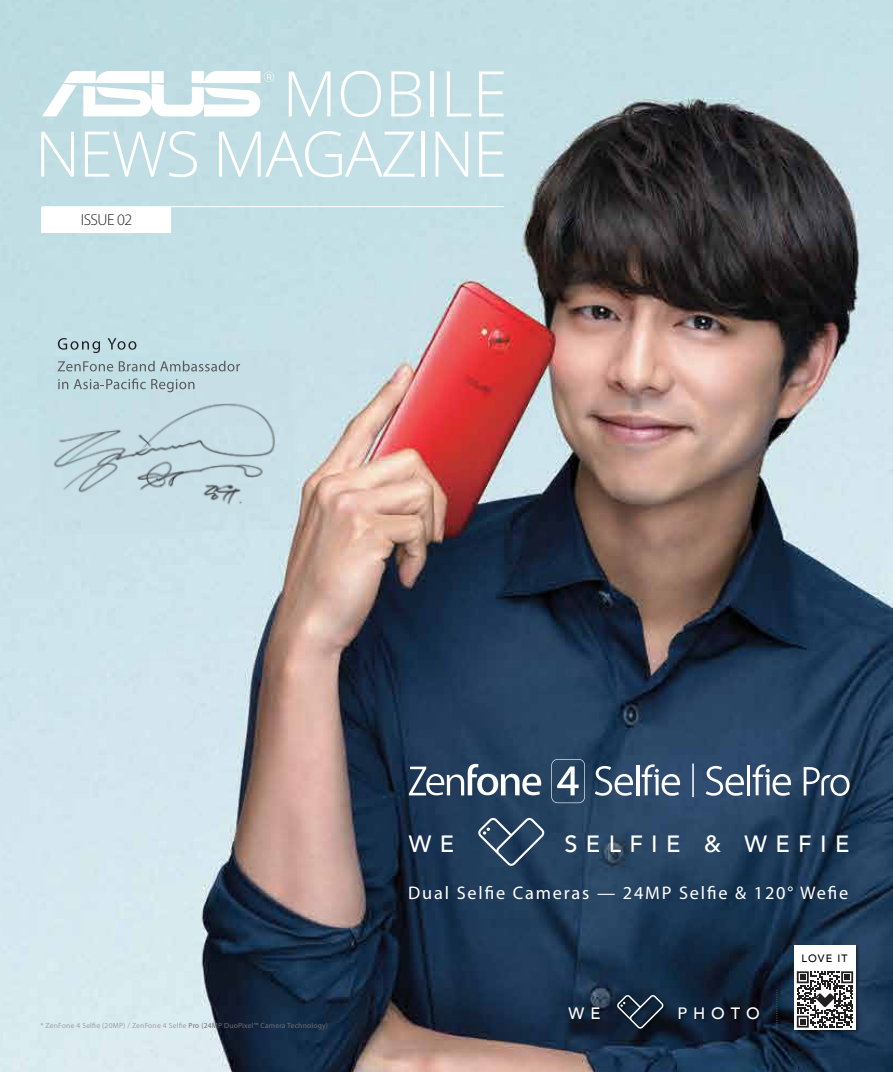
<style>
.page{position:relative;width:893px;height:1072px;background:#fff}
.page>*{position:absolute;margin:0;border:0;box-sizing:border-box;transform-origin:0 0}
.t1{font:300 63px/60.2px "Open Sans";letter-spacing:-.03em;color:#fff;text-align:right}
.t2{font:500 23.4px "Avenir";letter-spacing:.36em;color:#fff}
.t3{font:18.3px "Myriad Pro";letter-spacing:.1em;color:#fff}
.t4{font:500 16.5px "Avenir";letter-spacing:.36em;color:#fff}
.t5{font:300 16.05px "Myriad Pro";letter-spacing:-.03em;color:#231f20}
.t6{font:500 10.65px "Avenir";letter-spacing:.1em;color:#030100}
.t7{font:7.5px "Myriad Pro";letter-spacing:.03em;color:#9d9fa2}
.s1{color:#6d6e71}
</style>
<div class="page">
<img style="left:0;top:0;width:893px;height:1071px">
<img style="left:37px;top:350px;width:259px;height:186px">
<svg style="left:58px;top:338px;width:42px;height:15px"></svg>
<svg style="left:108px;top:338px;width:28px;height:12px"></svg>
<svg style="left:58px;top:361px;width:55px;height:10px"></svg>
<svg style="left:119px;top:361px;width:121px;height:10px"></svg>
<svg style="left:58px;top:379px;width:10px;height:10px"></svg>
<svg style="left:74px;top:378px;width:120px;height:14px;background:#adc3c9"></svg>
<img style="left:566px;top:942px;width:295px;height:93px">
<svg style="left:617px;top:995px;width:47px;height:33px;background:#2f3d4d"></svg>
<svg style="left:776px;top:989px;width:1px;height:41px"></svg>
<svg style="left:794px;top:969px;width:62px;height:60px"></svg>
<svg style="left:797px;top:971px;width:56px;height:56px"></svg>
<div style="left:794px;top:945px;width:62px;height:24px;background:#fff"></div>
<svg style="left:595px;top:766px;width:38px;height:29px"></svg>
<hr style="left:636px;top:764px;width:3px;height:31px;background:#fff">
<svg style="left:642px;top:764px;width:38px;height:31px"></svg>
<svg style="left:409px;top:764px;width:132px;height:31px"></svg>
<svg style="left:551px;top:759px;width:34px;height:44px"></svg>
<svg style="left:706px;top:766px;width:38px;height:29px"></svg>
<hr style="left:747px;top:764px;width:3px;height:31px;background:#fff">
<svg style="left:753px;top:764px;width:38px;height:31px"></svg>
<svg style="left:804px;top:767px;width:45px;height:29px"></svg>
<hr style="left:692px;top:763px;width:2px;height:34px;background:#fff">
<svg style="left:478px;top:818px;width:67px;height:47px;background:#405972"></svg>
<svg style="left:42px;top:71px;width:232px;height:45px"></svg>
<hr style="left:42px;top:206px;width:462px;height:1px;background:#fff">
<div style="left:41px;top:207px;width:130px;height:25px;background:#fff"></div>
<h1 class="t1" style="left:35px;top:62px;width:474px">MOBILE<br>NEWS MAGAZINE</h1>
<h3 class="t5" style="left:81px;top:210px;width:53px">ISSUE 02</h3>
<h2 class="t2" style="left:409px;top:823px;width:47px">W E</h2>
<h2 class="t2" style="left:564px;top:823px;width:287px">SELFIE &amp; WEFIE</h2>
<h3 class="t3" style="left:408px;top:882px;width:442px">Dual Selfie Cameras — 24MP Selfie &amp; 120° Wefie</h3>
<p class="t7" style="left:40px;top:1021px;width:289px">* ZenFone 4 Selfie (20MP) / ZenFone 4 Selfie <span class="s1">Pro (24MP DuoPixel™ Camera Technology)</span></p>
<h3 class="t4" style="left:569px;top:998px;width:33px">W E</h3>
<h3 class="t4" style="left:677px;top:998px;width:84px">PHOTO</h3>
<h3 class="t6" style="left:801px;top:949px;width:47px">LOVE IT</h3>
</div>
